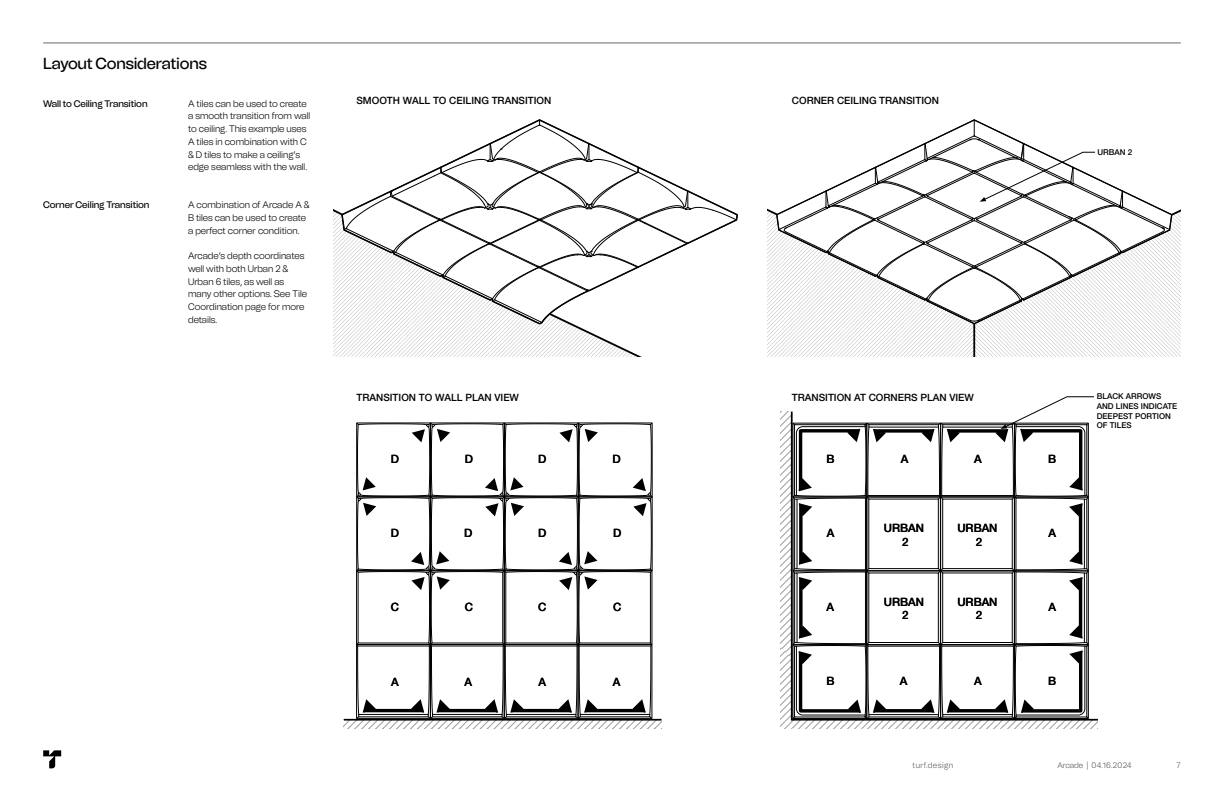
<style>
.page{position:relative;width:1224px;height:792px;background:#fff}
.page>*{position:absolute;margin:0;border:0;box-sizing:border-box;transform-origin:0 0}
.t1{font:500 16px "Tomato Grotesk";letter-spacing:-.01em;color:#000}
.t2{font:500 11.4px/13.7px "Helvetica Neue LT Pro";color:#000;text-align:center}
.t3{font:500 10px "Helvetica Neue LT Pro";color:#000}
.t4{font:300 9.5px/12.7px "Tomato Grotesk";color:#000}
.t5{font:500 9.5px "Tomato Grotesk";letter-spacing:-.01em;color:#000}
.t6{font:500 8px/9.6px "Helvetica Neue LT Pro";color:#000}
.t7{font:300 8px "Tomato Grotesk";color:#58595b}
.t8{font:300 8px "Tomato Grotesk";letter-spacing:.04em;color:#58595b}
</style>
<div class="page">
<svg style="left:333px;top:120px;width:405px;height:237px"></svg>
<svg style="left:344px;top:422px;width:318px;height:307px"></svg>
<hr style="left:344px;top:719px;width:318px;height:2px;background:#000">
<div style="left:390px;top:454px;width:11px;height:11px;background:#fff"></div>
<div style="left:464px;top:454px;width:11px;height:11px;background:#fff"></div>
<div style="left:529px;top:454px;width:28px;height:11px;background:#fff"></div>
<div style="left:603px;top:454px;width:29px;height:11px;background:#fff"></div>
<div style="left:381px;top:602px;width:29px;height:11px;background:#fff"></div>
<div style="left:455px;top:602px;width:28px;height:11px;background:#fff"></div>
<div style="left:537px;top:602px;width:12px;height:11px;background:#fff"></div>
<div style="left:393px;top:528px;width:11px;height:11px;background:#fff"></div>
<div style="left:463px;top:528px;width:12px;height:11px;background:#fff"></div>
<div style="left:529px;top:528px;width:28px;height:11px;background:#fff"></div>
<div style="left:611px;top:676px;width:12px;height:12px;background:#fff"></div>
<div style="left:381px;top:676px;width:29px;height:12px;background:#fff"></div>
<div style="left:454px;top:676px;width:29px;height:12px;background:#fff"></div>
<div style="left:537px;top:676px;width:11px;height:12px;background:#fff"></div>
<div style="left:604px;top:528px;width:28px;height:11px;background:#fff"></div>
<div style="left:604px;top:602px;width:28px;height:11px;background:#fff"></div>
<svg style="left:780px;top:412px;width:12px;height:317px"></svg>
<hr style="left:791px;top:412px;width:2px;height:307px;background:#000">
<hr style="left:791px;top:719px;width:307px;height:2px;background:#000">
<hr style="left:43px;top:42px;width:1138px;height:1px;background:#696a6d">
<svg style="left:43px;top:750px;width:18px;height:18px"></svg>
<svg style="left:768px;top:120px;width:413px;height:237px"></svg>
<div style="left:1095px;top:147px;width:44px;height:10px;background:#fff"></div>
<svg style="left:792px;top:396px;width:306px;height:333px"></svg>
<div style="left:1095px;top:392px;width:86px;height:38px;background:#fff"></div>
<div style="left:790px;top:392px;width:186px;height:12px;background:#fff"></div>
<h1 class="t1" style="left:43px;top:53px;width:165px">Layout Considerations</h1>
<p class="t5" style="left:43px;top:97px;width:106px">Wall to Ceiling Transition</p>
<p class="t4" style="left:188px;top:97px;width:123px">A tiles can be used to create a smooth transition from wall to ceiling. This example uses<br>A tiles in combination with C &amp; D tiles to make a ceiling’s edge seamless with the wall.</p>
<p class="t5" style="left:43px;top:199px;width:108px">Corner Ceiling Transition</p>
<p class="t4" style="left:188px;top:199px;width:123px">A combination of Arcade A &amp;<br>B tiles can be used to create a perfect corner condition.</p>
<p class="t4" style="left:188px;top:250px;width:120px">Arcade’s depth coordinates well with both Urban 2 &amp;<br>Urban 6 tiles, as well as many other options. See Tile<br>Coordination page for more details.</p>
<p class="t3" style="left:356px;top:94px;width:196px">SMOOTH WALL TO CEILING TRANSITION</p>
<p class="t3" style="left:792px;top:94px;width:149px">CORNER CEILING TRANSITION</p>
<p class="t6" style="left:1097px;top:147px;width:36px">URBAN 2</p>
<p class="t3" style="left:357px;top:392px;width:164px">TRANSITION TO WALL PLAN VIEW</p>
<p class="t3" style="left:792px;top:392px;width:184px">TRANSITION AT CORNERS PLAN VIEW</p>
<p class="t2" style="left:391px;top:452px;width:10px">D</p>
<p class="t2" style="left:465px;top:452px;width:10px">D</p>
<p class="t2" style="left:538px;top:452px;width:10px">D</p>
<p class="t2" style="left:613px;top:452px;width:10px">D</p>
<p class="t2" style="left:826px;top:452px;width:10px">B</p>
<p class="t2" style="left:901px;top:452px;width:9px">A</p>
<p class="t2" style="left:974px;top:452px;width:9px">A</p>
<p class="t2" style="left:1048px;top:452px;width:10px">B</p>
<p class="t2" style="left:391px;top:526px;width:10px">D</p>
<p class="t2" style="left:464px;top:526px;width:10px">D</p>
<p class="t2" style="left:538px;top:526px;width:10px">D</p>
<p class="t2" style="left:613px;top:526px;width:10px">D</p>
<p class="t2" style="left:884px;top:521px;width:42px">URBAN<br>2</p>
<p class="t2" style="left:957px;top:521px;width:42px">URBAN<br>2</p>
<p class="t2" style="left:827px;top:526px;width:9px">A</p>
<p class="t2" style="left:1048px;top:526px;width:9px">A</p>
<p class="t2" style="left:391px;top:600px;width:10px">C</p>
<p class="t2" style="left:465px;top:600px;width:10px">C</p>
<p class="t2" style="left:538px;top:600px;width:10px">C</p>
<p class="t2" style="left:613px;top:600px;width:10px">C</p>
<p class="t2" style="left:884px;top:595px;width:42px">URBAN<br>2</p>
<p class="t2" style="left:957px;top:595px;width:42px">URBAN<br>2</p>
<p class="t2" style="left:827px;top:600px;width:9px">A</p>
<p class="t2" style="left:1048px;top:600px;width:9px">A</p>
<p class="t2" style="left:391px;top:675px;width:9px">A</p>
<p class="t2" style="left:464px;top:675px;width:9px">A</p>
<p class="t2" style="left:539px;top:675px;width:9px">A</p>
<p class="t2" style="left:613px;top:675px;width:9px">A</p>
<p class="t2" style="left:826px;top:674px;width:10px">B</p>
<p class="t2" style="left:900px;top:674px;width:9px">A</p>
<p class="t2" style="left:974px;top:674px;width:9px">A</p>
<p class="t2" style="left:1048px;top:674px;width:10px">B</p>
<p class="t6" style="left:1097px;top:392px;width:82px">BLACK ARROWS<br>AND LINES INDICATE<br>DEEPEST PORTION<br>OF TILES</p>
<p class="t8" style="left:913px;top:761px;width:42px">turf.design</p>
<p class="t7" style="left:1058px;top:761px;width:75px">Arcade | 04.16.2024</p>
<p class="t8" style="left:1177px;top:761px;width:5px">7</p>
</div>
